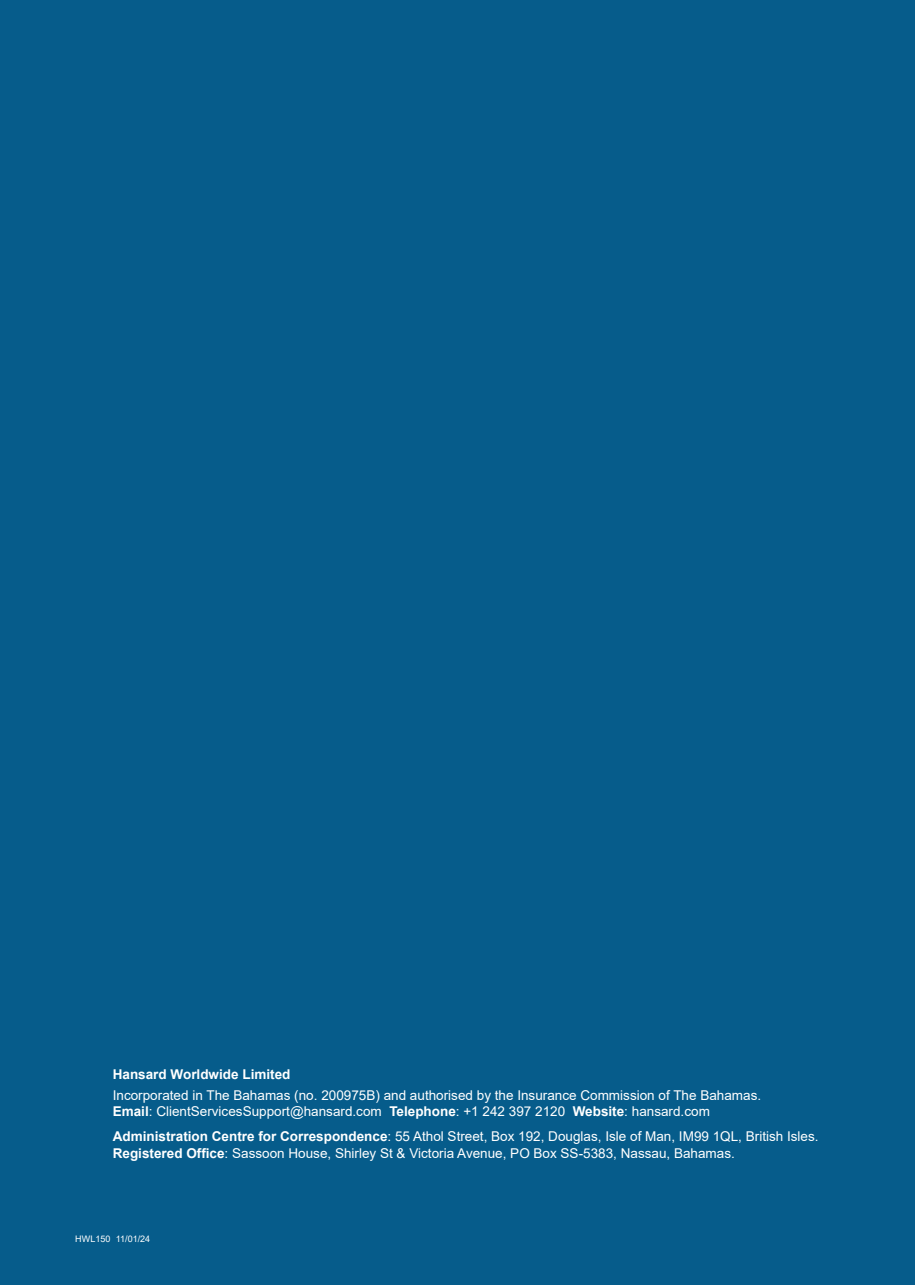
<style>
.page{position:relative;width:915px;height:1285px;background:#fff}
.page>*{position:absolute;margin:0;border:0;box-sizing:border-box;transform-origin:0 0}
.t1{font:13.5px "Arial";color:#fff}
.t2{font:700 13.5px "Arial";color:#fff}
.Reference{font:9px "Arial";color:#fff}
.s1{font-weight:700}
</style>
<div class="page">
<div style="left:0;top:0;width:914px;height:1284px;background:#065c8b"></div>
<p class="t2" style="left:113px;top:1064px;width:179px">Hansard Worldwide Limited</p>
<p class="t1" style="left:113px;top:1085px;width:649px">Incorporated in The Bahamas (no. 200975B) and authorised by the Insurance Commission of The Bahamas.</p>
<p class="t1" style="left:113px;top:1101px;width:598px"><span class="s1">Email</span>: ClientServicesSupport@hansard.com <span class="s1">Telephone</span>: +1 242 397 2120 <span class="s1">Website</span>: hansard.com</p>
<p class="t1" style="left:113px;top:1126px;width:707px"><span class="s1">Administration Centre for Correspondence</span>: 55 Athol Street, Box 192, Douglas, Isle of Man, IM99 1QL, British Isles.</p>
<p class="t1" style="left:113px;top:1143px;width:623px"><span class="s1">Registered Office</span>: Sassoon House, Shirley St &amp; Victoria Avenue, PO Box SS-5383, Nassau, Bahamas.</p>
<p class="Reference" style="left:75px;top:1232px;width:76px">HWL150 11/01/24</p>
</div>
